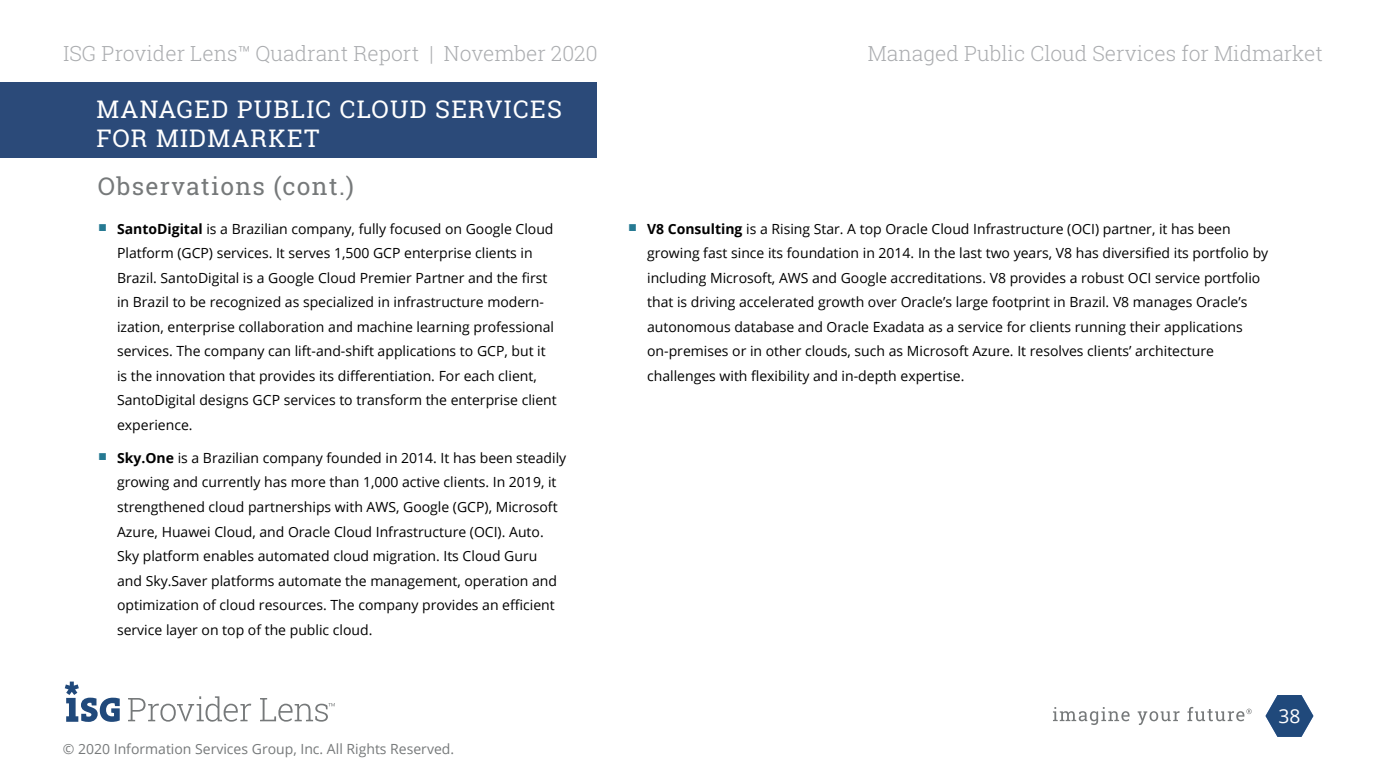
<style>
.page{position:relative;width:1386px;height:780px;background:#fff}
.page>*{position:absolute;margin:0;border:0;box-sizing:border-box;transform-origin:0 0}
.Section_Title_Midtex{font:24.5px/29.8px "Roboto Slab";letter-spacing:.05em;color:#fff}
.Section_Title_Midtex-2{font:24.5px "Roboto Slab";letter-spacing:.05em;color:#76797a}
.t1{font:300 21px "Roboto Slab";color:#abadb0}
.t2{font:19.25px "Open Sans";color:#fff}
.t3{font:14px/24.5px "Open Sans";color:#000}
.Report_Cover_Title{font:14px "Open Sans";color:#76797a}
.s1{font-weight:700}
</style>
<div class="page">
<svg style="left:128px;top:696px;width:123px;height:25px"></svg>
<svg style="left:260px;top:698px;width:75px;height:23px"></svg>
<svg style="left:65px;top:681px;width:55px;height:41px"></svg>
<svg style="left:1053px;top:707px;width:77px;height:18px"></svg>
<svg style="left:1138px;top:711px;width:42px;height:14px"></svg>
<svg style="left:1187px;top:707px;width:65px;height:14px"></svg>
<svg style="left:1266px;top:695px;width:47px;height:42px"></svg>
<div style="left:0;top:82px;width:596px;height:76px;background:#2b4a79"></div>
<p class="t1" style="left:63px;top:39px;width:536px">ISG Provider Lens™ Quadrant Report | November 2020</p>
<p class="Section_Title_Midtex" style="left:98px;top:91px;width:282px">SOCI L ENTERPRISE<br>NETWORKING SUITES</p>
<p class="Section_Title_Midtex" style="left:97px;top:94px;width:467px">MANAGED PUBLIC CLOUD SERVICES<br>FOR MIDMARKET</p>
<p class="Section_Title_Midtex-2" style="left:98px;top:169px;width:258px">Observations (cont.)</p>
<p class="t3" style="left:117px;top:216px;width:441px"><span class="s1">SantoDigital</span> is a Brazilian company, fully focused on Google Cloud Platform (GCP) services. It serves 1,500 GCP enterprise clients in Brazil. SantoDigital is a Google Cloud Premier Partner and the first in Brazil to be recognized as specialized in infrastructure modern&shy;ization, enterprise collaboration and machine learning professional services. The company can lift-and-shift applications to GCP, but it is the innovation that provides its differentiation. For each client, SantoDigital designs GCP services to transform the enterprise client experience.</p>
<p class="t3" style="left:117px;top:445px;width:451px"><span class="s1">Sky.One</span> is a Brazilian company founded in 2014. It has been steadily growing and currently has more than 1,000 active clients. In 2019, it strengthened cloud partnerships with AWS, Google (GCP), Microsoft Azure, Huawei Cloud, and Oracle Cloud Infrastructure (OCI). Auto.<br>Sky platform enables automated cloud migration. Its Cloud Guru<br>and Sky.Saver platforms automate the management, operation and optimization of cloud resources. The company provides an efficient service layer on top of the public cloud.</p>
<p class="Report_Cover_Title" style="left:63px;top:739px;width:393px">© 2020 Information Services Group, Inc. All Rights Reserved.</p>
<p class="t1" style="left:868px;top:39px;width:457px">Managed Public Cloud Services for Midmarket</p>
<p class="t3" style="left:647px;top:216px;width:623px"><span class="s1">V8 Consulting</span> is a Rising Star. A top Oracle Cloud Infrastructure (OCI) partner, it has been growing fast since its foundation in 2014. In the last two years, V8 has diversified its portfolio by including Microsoft, AWS and Google accreditations. V8 provides a robust OCI service portfolio that is driving accelerated growth over Oracle’s large footprint in Brazil. V8 manages Oracle’s autonomous database and Oracle Exadata as a service for clients running their applications on-premises or in other clouds, such as Microsoft Azure. It resolves clients’ architecture challenges with flexibility and in-depth expertise.</p>
<p class="t2" style="left:1279px;top:701px;width:24px">38</p>
</div>
